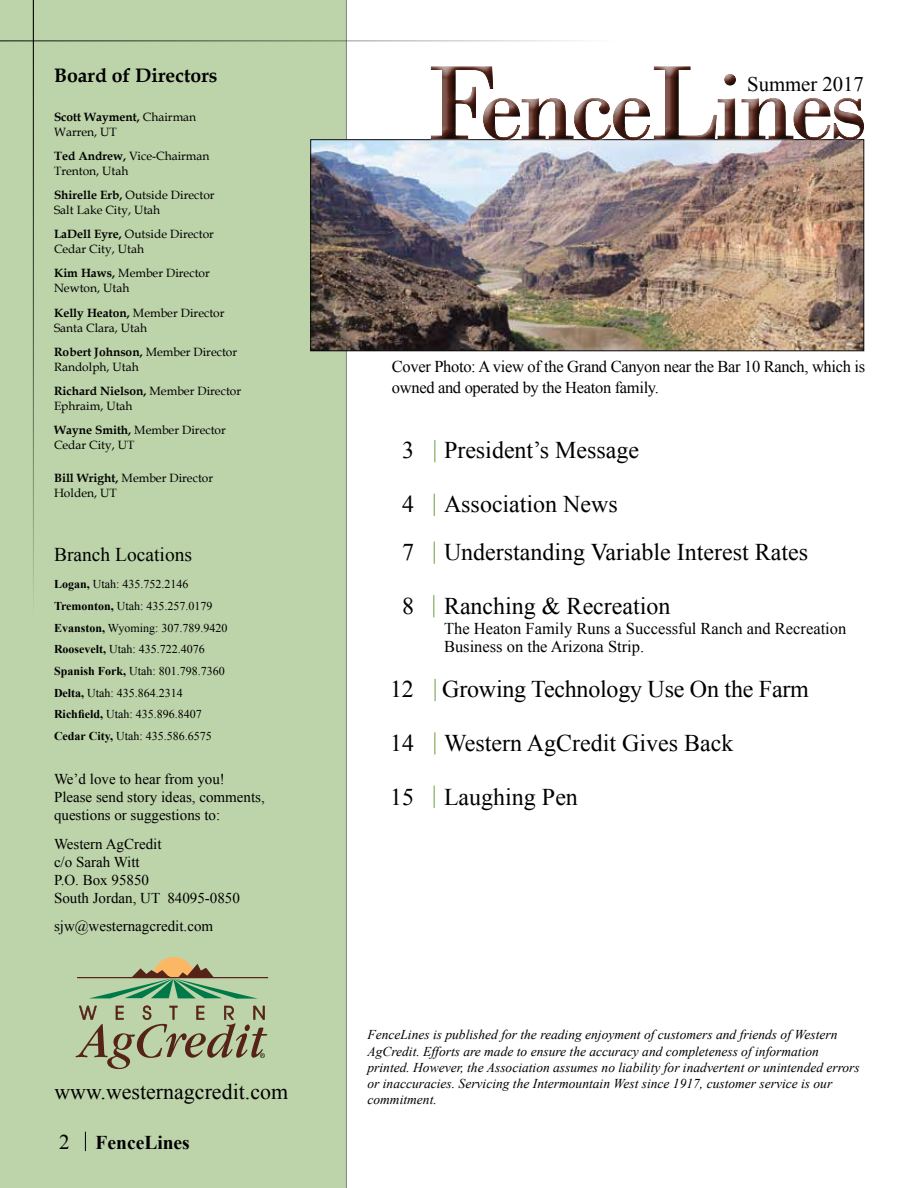
<style>
.page{position:relative;width:918px;height:1188px;background:#fff}
.page>*{position:absolute;margin:0;border:0;box-sizing:border-box;transform-origin:0 0}
.t1{font:101.85px "Bodoni";letter-spacing:-.04em;color:#562318}
.t2{font:24px "Times New Roman";color:#000}
.t3{font:21.9px "Times New Roman";color:#000}
.t4{font:20.7px "Times New Roman";color:#000}
.t5{font:700 19.5px "Book Antiqua";color:#000}
.t6{font:19.5px "Times New Roman";color:#000}
.t7{font:700 19.5px "Times New Roman";color:#000}
.t8{font:16.5px/21px "Times New Roman";letter-spacing:-.02em;color:#000}
.t9{font:16.5px/18px "Times New Roman";color:#000}
.t10{font:15px/18px "Times New Roman";color:#000}
.t11{font:italic 13.5px/16.2px "Times New Roman";color:#000}
.t12{font:12px/15px "Book Antiqua";color:#000}
.t13{font:12px/21.8px "Times New Roman";color:#000}
.s1{font-weight:700}
.s2{font-weight:400;font-size:21px}
.s3{font-size:109.65px}
</style>
<div class="page">
<div style="left:0;top:0;width:347px;height:1188px;background:#bdd4aa"></div>
<img style="left:312px;top:142px;width:550px;height:207px">
<svg style="left:85px;top:1132px;width:1px;height:19px"></svg>
<hr style="left:0;top:40px;width:617px;height:1px;background:#000">
<hr style="left:33px;top:0;width:1px;height:618px;background:#000">
<hr style="left:77px;top:977px;width:191px;height:1px;background:#562318">
<svg style="left:89px;top:957px;width:169px;height:42px;background:#9bb489"></svg>
<svg style="left:76px;top:1005px;width:191px;height:64px;background:#a8b18d"></svg>
<div style="left:420px;top:55px;width:449px;height:91px;background:#fff"></div>
<div style="left:422px;top:59px;width:452px;height:92px;background:#000;opacity:.75"></div>
<svg style="left:434px;top:440px;width:1px;height:22px"></svg>
<svg style="left:434px;top:542px;width:1px;height:21px"></svg>
<svg style="left:434px;top:494px;width:1px;height:22px"></svg>
<svg style="left:435px;top:679px;width:1px;height:22px"></svg>
<svg style="left:434px;top:786px;width:1px;height:22px"></svg>
<svg style="left:434px;top:733px;width:1px;height:21px"></svg>
<svg style="left:433px;top:595px;width:1px;height:22px"></svg>
<h3 class="t5" style="left:54px;top:62px;width:165px">Board of Directors</h3>
<p class="t12" style="left:54px;top:109px;width:144px"><span class="s1">Scott Wayment,</span> Chairman<br>Warren, UT</p>
<p class="t12" style="left:54px;top:148px;width:157px"><span class="s1">Ted Andrew,</span> Vice-Chairman<br>Trenton, Utah</p>
<p class="t12" style="left:54px;top:187px;width:162px"><span class="s1">Shirelle Erb,</span> Outside Director<br>Salt Lake City, Utah</p>
<p class="t12" style="left:54px;top:226px;width:162px"><span class="s1">LaDell Eyre,</span> Outside Director<br>Cedar City, Utah</p>
<p class="t12" style="left:54px;top:265px;width:157px"><span class="s1">Kim Haws,</span> Member Director<br>Newton, Utah</p>
<p class="t12" style="left:54px;top:305px;width:172px"><span class="s1">Kelly Heaton,</span> Member Director<br>Santa Clara, Utah</p>
<p class="t12" style="left:54px;top:344px;width:185px"><span class="s1">Robert Johnson,</span> Member Director<br>Randolph, Utah</p>
<p class="t12" style="left:54px;top:383px;width:189px"><span class="s1">Richard Nielson,</span> Member Director<br>Ephraim, Utah</p>
<p class="t12" style="left:54px;top:422px;width:173px"><span class="s1">Wayne Smith,</span> Member Director<br>Cedar City, UT</p>
<p class="t12" style="left:54px;top:470px;width:161px"><span class="s1">Bill Wright,</span> Member Director<br>Holden, UT</p>
<h3 class="t6" style="left:54px;top:541px;width:140px">Branch Locations</h3>
<p class="t13" style="left:54px;top:573px;width:175px"><span class="s1">Logan,</span> Utah: 435.752.2146<br><span class="s1">Tremonton,</span> Utah: 435.257.0179<br><span class="s1">Evanston,</span> Wyoming: 307.789.9420<br><span class="s1">Roosevelt,</span> Utah: 435.722.4076<br><span class="s1">Spanish Fork,</span> Utah: 801.798.7360<br><span class="s1">Delta,</span> Utah: 435.864.2314<br><span class="s1">Richfield,</span> Utah: 435.896.8407<br><span class="s1">Cedar City,</span> Utah: 435.586.6575</p>
<p class="t10" style="left:54px;top:770px;width:212px">We’d love to hear from you!<br>Please send story ideas, comments, questions or suggestions to:</p>
<p class="t10" style="left:54px;top:834px;width:187px">Western AgCredit<br>c/o Sarah Witt<br>P.O. Box 95850<br>South Jordan, UT 84095-0850</p>
<p class="t10" style="left:54px;top:917px;width:161px">sjw@westernagcredit.com</p>
<h3 class="t3" style="left:54px;top:1077px;width:235px">www.westernagcredit.com</h3>
<h3 class="t7" style="left:59px;top:1129px;width:132px"><span class="s2">2</span> FenceLines</h3>
<h1 class="t1" style="left:425px;top:45px;width:444px"><span class="s3">F</span>ence<span class="s3">L</span>ines</h1>
<h3 class="t4" style="left:747px;top:71px;width:118px">Summer 2017</h3>
<h3 class="t8" style="left:392px;top:356px;width:475px">Cover Photo: A view of the Grand Canyon near the Bar 10 Ranch, which is owned and operated by the Heaton family.</h3>
<h2 class="t2" style="left:402px;top:434px;width:13px">3</h2>
<h2 class="t2" style="left:444px;top:434px;width:197px">President’s Message</h2>
<h2 class="t2" style="left:402px;top:488px;width:13px">4</h2>
<h2 class="t2" style="left:444px;top:488px;width:175px">Association News</h2>
<h2 class="t2" style="left:402px;top:536px;width:13px">7</h2>
<h2 class="t2" style="left:444px;top:536px;width:366px">Understanding Variable Interest Rates</h2>
<h2 class="t2" style="left:402px;top:590px;width:13px">8</h2>
<h2 class="t2" style="left:444px;top:590px;width:228px">Ranching &amp; Recreation</h2>
<h3 class="t9" style="left:444px;top:619px;width:404px">The Heaton Family Runs a Successful Ranch and Recreation<br>Business on the Arizona Strip.</h3>
<h2 class="t2" style="left:390px;top:673px;width:420px">12 Growing Technology Use On the Farm</h2>
<h2 class="t2" style="left:390px;top:727px;width:25px">14</h2>
<h2 class="t2" style="left:444px;top:727px;width:291px">Western AgCredit Gives Back</h2>
<h2 class="t2" style="left:390px;top:781px;width:25px">15</h2>
<h2 class="t2" style="left:444px;top:781px;width:135px">Laughing Pen</h2>
<p class="t11" style="left:368px;top:1026px;width:494px">FenceLines is published for the reading enjoyment of customers and friends of Western AgCredit. Efforts are made to ensure the accuracy and completeness of information printed. However, the Association assumes no liability for inadvertent or unintended errors or inaccuracies. Servicing the Intermountain West since 1917, customer service is our commitment.</p>
</div>
